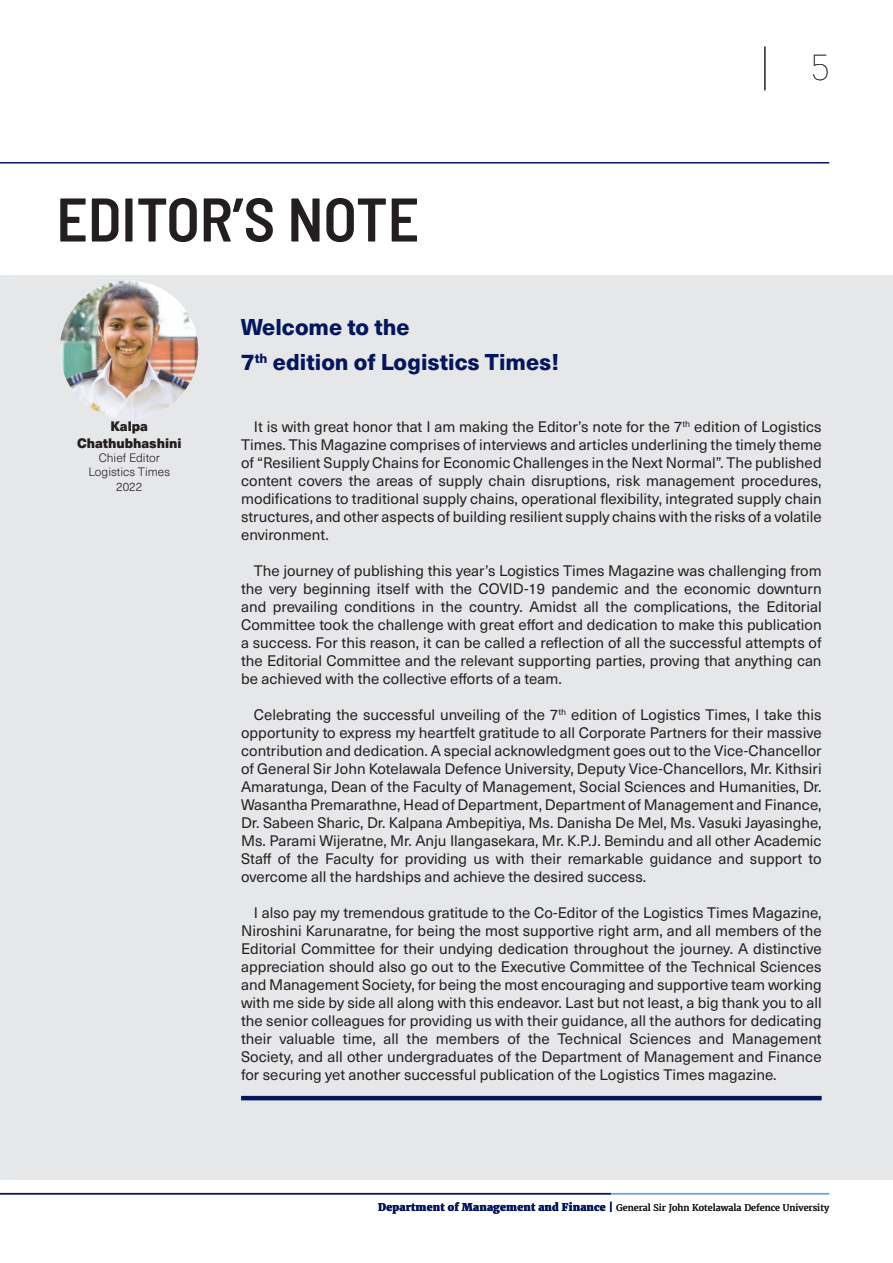
<style>
.page{position:relative;width:893px;height:1263px;background:#fff}
.page>*{position:absolute;margin:0;border:0;box-sizing:border-box;transform-origin:0 0}
.t1{font:600 semi-condensed 61.5px "Barlow";color:#231f20}
.t2{font:100 36px "Intro Cond";color:#231f20}
.t3{font:800 22.5px/35.2px "Neue Haas Unica";color:#04175c}
.t4{font:15px/18px "Neue Haas Unica";color:#231f20;text-align:justify}
.t5{font:900 13.5px/16.2px "Neue Haas Unica";color:#231f20;text-align:center}
.t6{font:300 12px/14.4px "Neue Haas Unica";color:#231f20;text-align:center}
.t7{font:800 10.5px "Merriweather";letter-spacing:.02em;color:#04175c}
.t8{font:9px "Merriweather";color:#231f20}
</style>
<div class="page">
<div style="left:0;top:275px;width:893px;height:905px;background:#e6e7e9"></div>
<hr style="left:0;top:162px;width:829px;height:2px;background:#04175c">
<img style="left:60px;top:281px;width:138px;height:138px;border-radius:69px">
<hr style="left:241px;top:1096px;width:581px;height:4px;background:#04175c">
<hr style="left:765px;top:46px;width:1px;height:44px;background:#231f20">
<hr style="left:0;top:1193px;width:611px;height:1px;background:#04175c">
<hr style="left:611px;top:1193px;width:218px;height:1px;background:#6ba0fe">
<h1 class="t1" style="left:56px;top:181px;width:364px">EDITOR’S NOTE</h1>
<h3 class="t3" style="left:241px;top:308px;width:320px">Welcome to the<br>7<sup>th</sup> edition of Logistics Times!</h3>
<h2 class="t2" style="left:811px;top:46px;width:19px">5</h2>
<p class="t5" style="left:77px;top:418px;width:106px">Kalpa<br>Chathubhashini</p>
<p class="t6" style="left:88px;top:450px;width:83px">Chief Editor<br>Logistics Times<br>2022</p>
<p class="t4" style="left:241px;top:417px;width:582px;text-indent:13px">It is with great honor that I am making the Editor’s note for the 7<sup>th</sup> edition of Logistics Times. This Magazine comprises of interviews and articles underlining the timely theme of “Resilient Supply Chains for Economic Challenges in the Next Normal”. The published content covers the areas of supply chain disruptions, risk management procedures, modifications to traditional supply chains, operational flexibility, integrated supply chain structures, and other aspects of building resilient supply chains with the risks of a volatile environment.</p>
<p class="t4" style="left:241px;top:561px;width:582px;text-indent:13px">The journey of publishing this year’s Logistics Times Magazine was challenging from the very beginning itself with the COVID-19 pandemic and the economic downturn and prevailing conditions in the country. Amidst all the complications, the Editorial Committee took the challenge with great effort and dedication to make this publication a success. For this reason, it can be called a reflection of all the successful attempts of the Editorial Committee and the relevant supporting parties, proving that anything can be achieved with the collective efforts of a team.</p>
<p class="t4" style="left:241px;top:705px;width:582px;text-indent:13px">Celebrating the successful unveiling of the 7<sup>th</sup> edition of Logistics Times, I take this opportunity to express my heartfelt gratitude to all Corporate Partners for their massive contribution and dedication. A special acknowledgment goes out to the Vice-Chancellor of General Sir John Kotelawala Defence University, Deputy Vice-Chancellors, Mr. Kithsiri Amaratunga, Dean of the Faculty of Management, Social Sciences and Humanities, Dr.<br>Wasantha Premarathne, Head of Department, Department of Management and Finance, Dr. Sabeen Sharic, Dr. Kalpana Ambepitiya, Ms. Danisha De Mel, Ms. Vasuki Jayasinghe, Ms. Parami Wijeratne, Mr. Anju Ilangasekara, Mr. K.P.J. Bemindu and all other Academic Staff of the Faculty for providing us with their remarkable guidance and support to overcome all the hardships and achieve the desired success.</p>
<p class="t4" style="left:241px;top:903px;width:582px;text-indent:13px">I also pay my tremendous gratitude to the Co-Editor of the Logistics Times Magazine, Niroshini Karunaratne, for being the most supportive right arm, and all members of the Editorial Committee for their undying dedication throughout the journey. A distinctive appreciation should also go out to the Executive Committee of the Technical Sciences and Management Society, for being the most encouraging and supportive team working with me side by side all along with this endeavor. Last but not least, a big thank you to all the senior colleagues for providing us with their guidance, all the authors for dedicating their valuable time, all the members of the Technical Sciences and Management Society, and all other undergraduates of the Department of Management and Finance for securing yet another successful publication of the Logistics Times magazine.</p>
<p class="t7" style="left:378px;top:1201px;width:237px">Department of Management and Finance |</p>
<p class="t8" style="left:616px;top:1202px;width:214px">General Sir John Kotelawala Defence University</p>
</div>
